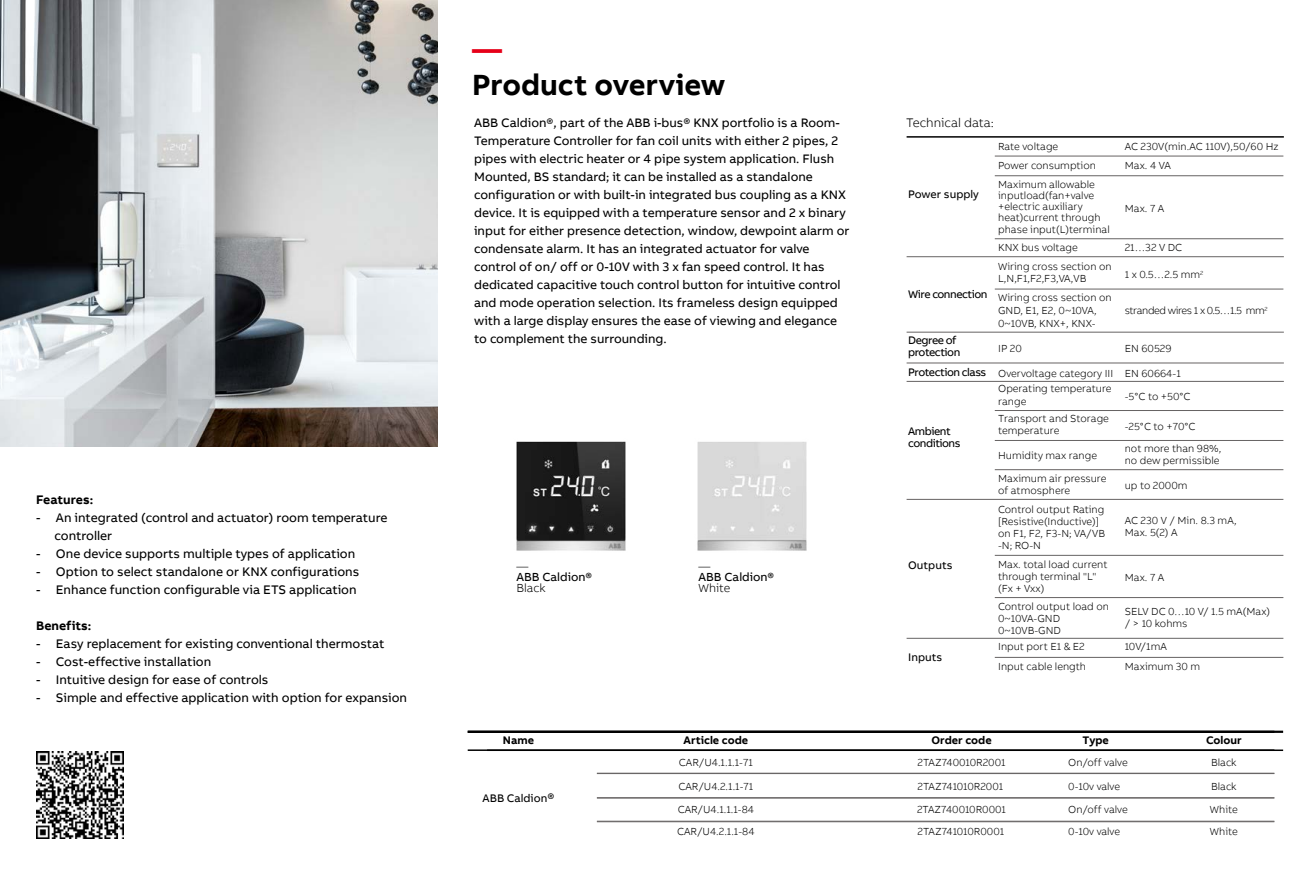
<style>
.page{position:relative;width:1314px;height:893px;background:#fff}
.page>*{position:absolute;margin:0;border:0;box-sizing:border-box;transform-origin:0 0}
.t1{font:700 30px "AB Bvoice";color:#000}
.t2{font:700 30px "AB Bvoice";color:#e60019}
.t3{font:12.75px/18px "AB Bvoice";color:#000}
.t4{font:700 12.75px "AB Bvoice";color:#000}
.t5{font:300 12.75px "AB Bvoice";color:#000}
.t6{font:12.6px/18px "AB Bvoice";color:#000}
.t7{font:12px "AB Bvoice";color:#000}
.t8{font:300 12px "AB Bvoice";color:#000}
.t9{font:11.25px/12px "AB Bvoice";letter-spacing:-.04em;color:#000}
.t10{font:700 11.25px "AB Bvoice";color:#000}
.t11{font:11.25px "AB Bvoice";color:#000}
.t12{font:300 10.5px/12px "AB Bvoice";color:#000}
.t13{font:300 10.5px "AB Bvoice";letter-spacing:-.04em;color:#000}
.s1{font-size:12.6px}
</style>
<div class="page">
<img style="left:0;top:0;width:438px;height:446px">
<img style="left:36px;top:751px;width:87px;height:87px">
<img style="left:697px;top:442px;width:110px;height:109px">
<img style="left:516px;top:441px;width:110px;height:110px">
<hr style="left:468px;top:749px;width:806px;height:2px;background:#000">
<hr style="left:597px;top:797px;width:677px;height:1px;background:#666363">
<hr style="left:907px;top:136px;width:377px;height:2px;background:#000">
<hr style="left:995px;top:156px;width:288px;height:1px;background:#666363">
<hr style="left:995px;top:238px;width:288px;height:1px;background:#666363">
<hr style="left:995px;top:289px;width:288px;height:1px;background:#666363">
<hr style="left:995px;top:410px;width:288px;height:1px;background:#666363">
<hr style="left:995px;top:440px;width:288px;height:1px;background:#666363">
<hr style="left:995px;top:469px;width:288px;height:1px;background:#666363">
<hr style="left:995px;top:555px;width:288px;height:1px;background:#666363">
<hr style="left:995px;top:597px;width:288px;height:1px;background:#666363">
<hr style="left:995px;top:657px;width:288px;height:1px;background:#666363">
<hr style="left:907px;top:499px;width:376px;height:1px;background:#666363">
<hr style="left:907px;top:638px;width:376px;height:1px;background:#666363">
<hr style="left:907px;top:256px;width:377px;height:1px;background:#666363">
<hr style="left:907px;top:332px;width:377px;height:1px;background:#666363">
<hr style="left:907px;top:363px;width:377px;height:1px;background:#666363">
<hr style="left:907px;top:381px;width:377px;height:1px;background:#666363">
<hr style="left:995px;top:175px;width:288px;height:1px;background:#666363">
<hr style="left:468px;top:731px;width:815px;height:2px;background:#000">
<hr style="left:487px;top:749px;width:796px;height:2px;background:#000">
<hr style="left:597px;top:773px;width:677px;height:1px;background:#666363">
<hr style="left:597px;top:798px;width:677px;height:1px;background:#666363">
<hr style="left:597px;top:821px;width:677px;height:1px;background:#666363">
<p class="t4" style="left:36px;top:491px;width:59px">Features:</p>
<p class="t3" style="left:55px;top:509px;width:335px;text-indent:-18px">- An integrated (control and actuator) room temperature controller</p>
<p class="t3" style="left:36px;top:545px;width:321px">- One device supports multiple types of application</p>
<p class="t3" style="left:36px;top:563px;width:325px">- Option to select standalone or KNX configurations</p>
<p class="t3" style="left:36px;top:581px;width:322px">- Enhance function configurable via ETS application</p>
<p class="t4" style="left:36px;top:617px;width:57px">Benefits:</p>
<p class="t3" style="left:36px;top:635px;width:350px">- Easy replacement for existing conventional thermostat</p>
<p class="t3" style="left:36px;top:653px;width:177px">- Cost-effective installation</p>
<p class="t3" style="left:36px;top:671px;width:234px">- Intuitive design for ease of controls</p>
<p class="t3" style="left:36px;top:689px;width:372px">- Simple and effective application with option for expansion</p>
<h1 class="t2" style="left:472px;top:30px;width:31px">—</h1>
<h1 class="t1" style="left:472px;top:66px;width:255px">Product overview</h1>
<p class="t6" style="left:474px;top:114px;width:377px">ABB Caldion®, part of the ABB i-bus® KNX portfolio is a Room-Temperature Controller for fan coil units with either 2 pipes, 2 pipes with electric heater or 4 pipe system application. Flush Mounted, BS standard; it can be installed as a standalone configuration or with built-in integrated bus coupling as a KNX device. It is equipped with a temperature sensor and 2 x binary input for either presence detection, window, dewpoint alarm or condensate alarm. It has an integrated actuator for valve control of on/ off or 0-10V with 3 x fan speed control. It has dedicated capacitive touch control button for intuitive control and mode operation selection. Its frameless design equipped with a large display ensures the ease of viewing and elegance to complement the surrounding.</p>
<p class="t8" style="left:516px;top:559px;width:13px">—</p>
<p class="t7" style="left:516px;top:569px;width:77px">ABB Caldion®</p>
<p class="t8" style="left:516px;top:581px;width:31px">Black</p>
<p class="t8" style="left:699px;top:559px;width:13px">—</p>
<p class="t7" style="left:699px;top:569px;width:77px">ABB Caldion®</p>
<p class="t8" style="left:699px;top:581px;width:33px">White</p>
<p class="t5" style="left:906px;top:115px;width:89px">Technical data:</p>
<p class="t11" style="left:908px;top:187px;width:72px">Power supply</p>
<p class="t9" style="left:908px;top:288px;width:81px">Wire connection</p>
<p class="t9" style="left:908px;top:334px;width:54px">Degree of protection</p>
<p class="t9" style="left:908px;top:367px;width:80px">Protection class</p>
<p class="t9" style="left:908px;top:425px;width:54px">Ambient conditions</p>
<p class="t11" style="left:908px;top:559px;width:46px">Outputs</p>
<p class="t12" style="left:998px;top:137px;width:99px;line-height:19.4px">Rate voltage<br>Power consumption</p>
<p class="t12" style="left:998px;top:179px;width:113px;line-height:11.2px">Maximum allowable inputload(fan+valve +electric auxiliary heat)current through phase input(L)terminal</p>
<p class="t12" style="left:998px;top:241px;width:81px">KNX bus voltage</p>
<p class="t12" style="left:998px;top:260px;width:115px;line-height:12.6px">Wiring cross section on<br>L,N,F1,F2,F3,VA,VB</p>
<p class="t12" style="left:998px;top:292px;width:115px;line-height:12.6px">Wiring cross section on<br>GND, E1, E2, 0~10VA,<br>0~10VB, KNX+, KNX-</p>
<p class="t12" style="left:998px;top:342px;width:25px">IP 20</p>
<p class="t12" style="left:998px;top:365px;width:117px;line-height:15.9px">Overvoltage category III<br>Operating temperature</p>
<p class="t12" style="left:998px;top:393px;width:112px;line-height:17.4px">range<br>Transport and Storage</p>
<p class="t12" style="left:998px;top:425px;width:63px">temperature</p>
<p class="t12" style="left:998px;top:444px;width:110px;line-height:22.6px">Humidity max range<br>Maximum air pressure</p>
<p class="t12" style="left:998px;top:481px;width:108px;line-height:19px">of atmosphere<br>Control output Rating</p>
<p class="t12" style="left:998px;top:515px;width:108px">[Resistive(Inductive)] on F1, F2, F3-N; VA/VB -N; RO-N</p>
<p class="t12" style="left:998px;top:558px;width:111px">Max. total load current through terminal "L" (Fx + Vxx)</p>
<p class="t12" style="left:998px;top:600px;width:112px">Control output load on<br>0~10VA-GND<br>0~10VB-GND</p>
<p class="t12" style="left:1125px;top:137px;width:155px;line-height:19.4px">AC 230V(min.AC 110V),50/60 Hz<br>Max. 4 VA</p>
<p class="t12" style="left:1125px;top:203px;width:41px">Max. 7 A</p>
<p class="t12" style="left:1125px;top:241px;width:59px">21…32 V DC</p>
<p class="t12" style="left:1125px;top:268px;width:80px">1 x 0.5…2.5 mm<sup>2</sup></p>
<p class="t13" style="left:1125px;top:304px;width:144px">stranded wires 1 x 0.5…1.5 mm<sup>2</sup></p>
<p class="t12" style="left:1125px;top:342px;width:48px">EN 60529</p>
<p class="t12" style="left:1125px;top:367px;width:58px">EN 60664-1</p>
<p class="t12" style="left:1125px;top:390px;width:67px">-5°C to +50°C</p>
<p class="t12" style="left:1125px;top:420px;width:72px">-25°C to +70°C</p>
<p class="t12" style="left:1125px;top:442px;width:98px">not more than 98%, no dew permissible</p>
<p class="t12" style="left:1125px;top:480px;width:64px">up to 2000m</p>
<p class="t12" style="left:1125px;top:515px;width:113px">AC 230 V / Min. 8.3 mA,<br>Max. 5(2) A</p>
<p class="t12" style="left:1125px;top:571px;width:41px">Max. 7 A</p>
<p class="t12" style="left:1125px;top:606px;width:147px">SELV DC 0…10 V/ 1.5 mA(Max) / &gt; 10 kohms</p>
<p class="t9" style="left:908px;top:651px;width:36px">Inputs</p>
<p class="t12" style="left:998px;top:637px;width:90px;line-height:20px">Input port E1 &amp; E2<br>Input cable length</p>
<p class="t12" style="left:1125px;top:637px;width:77px;line-height:20px">10V/1mA<br>Maximum 30 m</p>
<p class="t10" style="left:503px;top:733px;width:33px">Name</p>
<p class="t10" style="left:684px;top:733px;width:66px">Article code</p>
<p class="t10" style="left:931px;top:733px;width:62px">Order code</p>
<p class="t10" style="left:1082px;top:733px;width:28px">Type</p>
<p class="t10" style="left:1206px;top:733px;width:37px">Colour</p>
<p class="t11" style="left:483px;top:791px;width:73px">ABB Caldion<span class="s1">®</span></p>
<p class="t12" style="left:679px;top:756px;width:75px">CAR/U4.1.1.1-71</p>
<p class="t12" style="left:678px;top:780px;width:76px">CAR/U4.2.1.1-71</p>
<p class="t12" style="left:677px;top:798px;width:79px;line-height:22.2px">CAR/U4.1.1.1-84<br>CAR/U4.2.1.1-84</p>
<p class="t12" style="left:917px;top:756px;width:90px">2TAZ740010R2001</p>
<p class="t12" style="left:917px;top:780px;width:87px">2TAZ741010R2001</p>
<p class="t12" style="left:917px;top:798px;width:90px;line-height:22.2px">2TAZ740010R0001<br>2TAZ741010R0001</p>
<p class="t12" style="left:1068px;top:756px;width:61px">On/off valve</p>
<p class="t12" style="left:1068px;top:780px;width:53px">0-10v valve</p>
<p class="t12" style="left:1068px;top:798px;width:61px;line-height:22.2px">On/off valve<br>0-10v valve</p>
<p class="t12" style="left:1211px;top:756px;width:27px">Black</p>
<p class="t12" style="left:1211px;top:780px;width:27px">Black</p>
<p class="t12" style="left:1210px;top:826px;width:29px">White</p>
<p class="t12" style="left:1210px;top:803px;width:29px">White</p>
</div>
